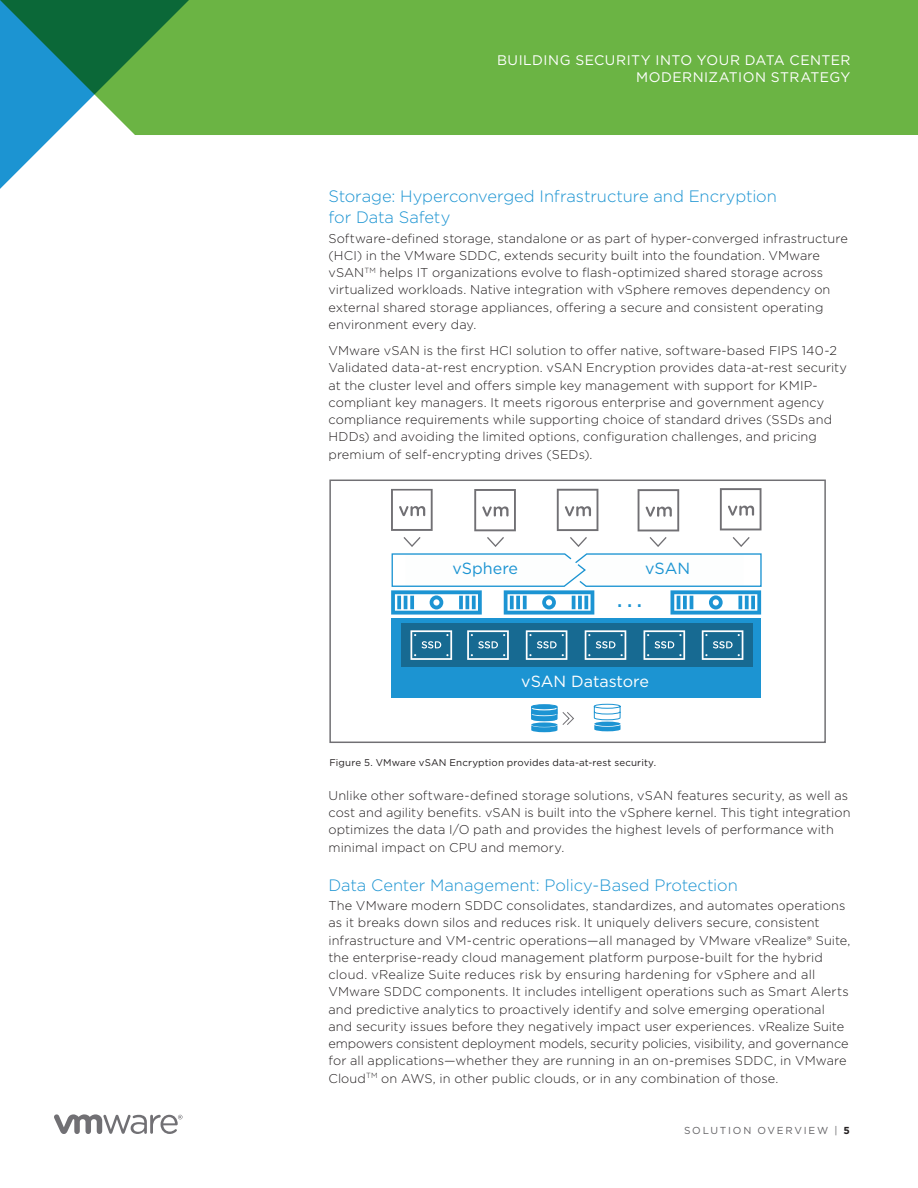
<style>
.page{position:relative;width:918px;height:1188px;background:#fff}
.page>*{position:absolute;margin:0;border:0;box-sizing:border-box;transform-origin:0 0}
.t1{font:26.85px "Gotham";color:#1c94d2}
.t2{font:300 16.5px/21px "Gotham";letter-spacing:-.005em;color:#1c94d2}
.t3{font:16.05px "Gotham";color:#fff}
.t4{font:16.05px "Gotham";color:#1c94d2}
.t5{font:13.8px/17.2px "Gotham";letter-spacing:.035em;color:#fff;text-align:right}
.t6{font:300 12.75px/17.2px "Gotham";letter-spacing:.005em;color:#231f20}
.t7{font:10.2px "Gotham";letter-spacing:.175em;color:#636265}
.t8{font:9.75px "Gotham";letter-spacing:.015em;color:#231f20}
.s1{font-weight:700;color:#231f20}
</style>
<div class="page">
<svg style="left:54px;top:1114px;width:129px;height:20px"></svg>
<div style="left:202px;top:0;width:716px;height:135px;background:#6bb444"></div>
<svg style="left:0;top:0;width:202px;height:189px"></svg>
<div style="left:329px;top:480px;width:497px;height:263px;border:2px solid #717074"></div>
<div style="left:392px;top:619px;width:369px;height:79px;background:#1c94d2"></div>
<svg style="left:391px;top:489px;width:371px;height:126px"></svg>
<div style="left:401px;top:624px;width:351px;height:43px;background:#176a92"></div>
<svg style="left:411px;top:630px;width:41px;height:30px"></svg>
<svg style="left:467px;top:630px;width:42px;height:30px"></svg>
<svg style="left:526px;top:630px;width:41px;height:30px"></svg>
<svg style="left:585px;top:630px;width:41px;height:30px"></svg>
<svg style="left:644px;top:630px;width:41px;height:30px"></svg>
<svg style="left:702px;top:630px;width:41px;height:30px"></svg>
<svg style="left:593px;top:703px;width:28px;height:28px"></svg>
<svg style="left:531px;top:704px;width:43px;height:28px"></svg>
<p class="t5" style="left:497px;top:51px;width:355px">BUILDING SECURITY INTO YOUR DATA CENTER<br>MODERNIZATION STRATEGY</p>
<p class="t2" style="left:328px;top:185px;width:450px">Storage: Hyperconverged Infrastructure and Encryption for Data Safety</p>
<p class="t6" style="left:328px;top:229px;width:521px">Software-defined storage, standalone or as part of hyper-converged infrastructure (HCI) in the VMware SDDC, extends security built into the foundation. VMware vSAN<sup>TM</sup> helps IT organizations evolve to flash-optimized shared storage across virtualized workloads. Native integration with vSphere removes dependency on external shared storage appliances, offering a secure and consistent operating environment every day.</p>
<p class="t6" style="left:328px;top:342px;width:520px">VMware vSAN is the first HCI solution to offer native, software-based FIPS 140-2<br>Validated data-at-rest encryption. vSAN Encryption provides data-at-rest security at the cluster level and offers simple key management with support for KMIP&shy;compliant key managers. It meets rigorous enterprise and government agency compliance requirements while supporting choice of standard drives (SSDs and HDDs) and avoiding the limited options, configuration challenges, and pricing premium of self-encrypting drives (SEDs).</p>
<p class="t4" style="left:452px;top:558px;width:67px">vSphere</p>
<p class="t4" style="left:645px;top:558px;width:46px">vSAN</p>
<h1 class="t1" style="left:616px;top:581px;width:28px">...</h1>
<p class="t3" style="left:521px;top:671px;width:129px">vSAN Datastore</p>
<p class="t8" style="left:329px;top:756px;width:328px">Figure 5. VMware vSAN Encryption provides data-at-rest security.</p>
<p class="t6" style="left:328px;top:786px;width:523px">Unlike other software-defined storage solutions, vSAN features security, as well as cost and agility benefits. vSAN is built into the vSphere kernel. This tight integration optimizes the data I/O path and provides the highest levels of performance with minimal impact on CPU and memory.</p>
<p class="t2" style="left:328px;top:874px;width:411px">Data Center Management: Policy-Based Protection</p>
<p class="t6" style="left:328px;top:897px;width:523px">The VMware modern SDDC consolidates, standardizes, and automates operations as it breaks down silos and reduces risk. It uniquely delivers secure, consistent infrastructure and VM-centric operations—all managed by VMware vRealize® Suite, the enterprise-ready cloud management platform purpose-built for the hybrid cloud. vRealize Suite reduces risk by ensuring hardening for vSphere and all VMware SDDC components. It includes intelligent operations such as Smart Alerts and predictive analytics to proactively identify and solve emerging operational and security issues before they negatively impact user experiences. vRealize Suite empowers consistent deployment models, security policies, visibility, and governance for all applications—whether they are running in an on-premises SDDC, in VMware Cloud<sup>TM</sup> on AWS, in other public clouds, or in any combination of those.</p>
<p class="t7" style="left:684px;top:1124px;width:167px">SOLUTION OVERVIEW | <span class="s1">5</span></p>
</div>
